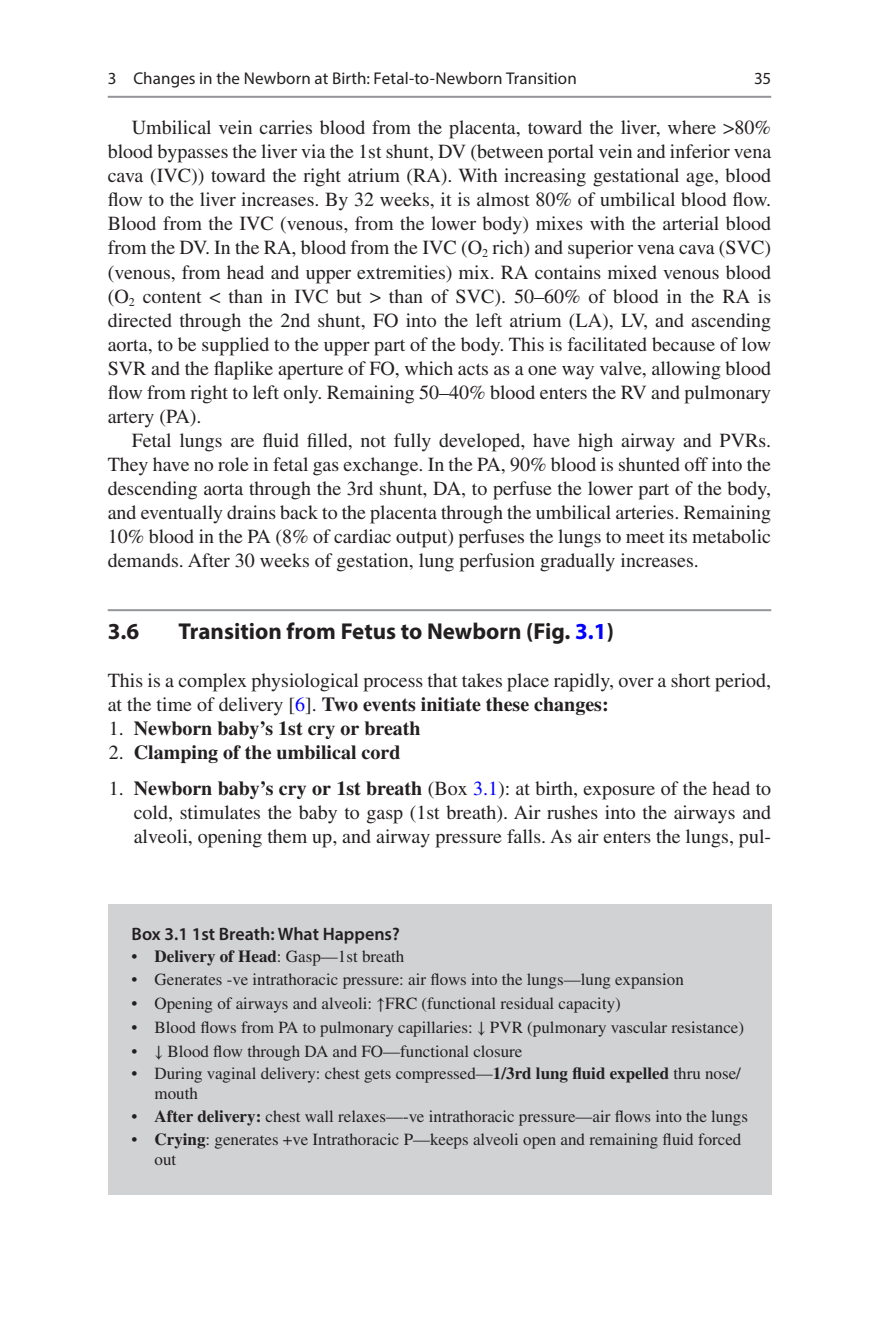
<style>
.page{position:relative;width:879px;height:1333px;background:#fff}
.page>*{position:absolute;margin:0;border:0;box-sizing:border-box;transform-origin:0 0}
._1_hd{font:700 23px "Myriad Pro";color:#231f20}
.Text{font:20px/24px "Times LT Std";color:#231f20;text-align:justify}
.Text_flush{font:20px/24px "Times LT Std";color:#231f20}
.t1{font:700 20px "Times LT Std";color:#231f20}
.B_1hd_Overview{font:600 18px "Myriad Pro";color:#231f20}
.T_Body{font:17px/20px "Times LT Std";color:#231f20}
.t2{font:17px "Myriad Pro";letter-spacing:.005em;color:#231f20}
.s1{color:#00f}
.s2{font-weight:700}
.s3{font-weight:400}
.s4{font-family:"STIX General"}
</style>
<div class="page">
<hr style="left:108px;top:609px;width:663px;height:2px;background:#939598">
<div style="left:108px;top:903px;width:663px;height:291px;background:#d1d2d4"></div>
<hr style="left:108px;top:96px;width:663px;height:2px;background:#939598">
<p class="t2" style="left:108px;top:68px;width:470px">3 Changes in the Newborn at Birth: Fetal-to-Newborn Transition</p>
<p class="t2" style="left:754px;top:68px;width:19px">35</p>
<p class="Text" style="left:108px;top:116px;width:665px;text-indent:24px">Umbilical vein carries blood from the placenta, toward the liver, where &gt;80% blood bypasses the liver via the 1st shunt, DV (between portal vein and inferior vena cava (IVC)) toward the right atrium (RA). With increasing gestational age, blood flow to the liver increases. By 32 weeks, it is almost 80% of umbilical blood flow.<br>Blood from the IVC (venous, from the lower body) mixes with the arterial blood from the DV. In the RA, blood from the IVC (O<sub>2</sub> rich) and superior vena cava (SVC) (venous, from head and upper extremities) mix. RA contains mixed venous blood (O<sub>2</sub> content &lt; than in IVC but &gt; than of SVC). 50–60% of blood in the RA is directed through the 2nd shunt, FO into the left atrium (LA), LV, and ascending aorta, to be supplied to the upper part of the body. This is facilitated because of low SVR and the flaplike aperture of FO, which acts as a one way valve, allowing blood flow from right to left only. Remaining 50–40% blood enters the RV and pulmonary artery (PA).</p>
<p class="Text" style="left:108px;top:428px;width:665px;text-indent:24px">Fetal lungs are fluid filled, not fully developed, have high airway and PVRs.<br>They have no role in fetal gas exchange. In the PA, 90% blood is shunted off into the descending aorta through the 3rd shunt, DA, to perfuse the lower part of the body, and eventually drains back to the placenta through the umbilical arteries. Remaining 10% blood in the PA (8% of cardiac output) perfuses the lungs to meet its metabolic demands. After 30 weeks of gestation, lung perfusion gradually increases.</p>
<h2 class="_1_hd" style="left:108px;top:616px;width:33px">3.6</h2>
<h2 class="_1_hd" style="left:179px;top:616px;width:437px">Transition from Fetus to Newborn (Fig. <span class="s1">3.1</span>)</h2>
<p class="Text_flush" style="left:108px;top:668px;width:665px">This is a complex physiological process that takes place rapidly, over a short period, at the time of delivery [<span class="s1">6</span>]. <span class="s2">Two events initiate these changes:</span></p>
<p class="t1" style="left:109px;top:716px;width:313px"><span class="s3">1.</span> Newborn baby’s 1st cry or breath</p>
<p class="t1" style="left:109px;top:740px;width:293px"><span class="s3">2.</span> Clamping of the umbilical cord</p>
<p class="Text" style="left:134px;top:776px;width:639px;text-indent:-25px">1. <span class="s2">Newborn baby’s cry or 1st breath</span> (Box <span class="s1">3.1</span>): at birth, exposure of the head to cold, stimulates the baby to gasp (1st breath). Air rushes into the airways and alveoli, opening them up, and airway pressure falls. As air enters the lungs, pul-</p>
<p class="B_1hd_Overview" style="left:132px;top:922px;width:270px">Box 3.1 1st Breath: What Happens?</p>
<p class="T_Body" style="left:132px;top:946px;width:274px">• <span class="s2">Delivery of Head</span>: Gasp—1st breath</p>
<p class="T_Body" style="left:132px;top:969px;width:554px">• Generates -ve intrathoracic pressure: air flows into the lungs—lung expansion</p>
<p class="T_Body" style="left:132px;top:993px;width:491px">• Opening of airways and alveoli: <span class="s4">↑</span>FRC (functional residual capacity)</p>
<p class="T_Body" style="left:132px;top:1016px;width:614px">• Blood flows from PA to pulmonary capillaries: <span class="s4">↓</span> PVR (pulmonary vascular resistance)</p>
<p class="T_Body" style="left:132px;top:1040px;width:392px">• <span class="s4">↓</span> Blood flow through DA and FO—functional closure</p>
<p class="T_Body" style="left:154px;top:1063px;width:588px;text-indent:-23px">• During vaginal delivery: chest gets compressed—<span class="s2">1/3rd lung fluid expelled</span> thru nose/ mouth</p>
<p class="T_Body" style="left:132px;top:1106px;width:618px">• <span class="s2">After delivery:</span> chest wall relaxes—-ve intrathoracic pressure—air flows into the lungs</p>
<p class="T_Body" style="left:154px;top:1128px;width:588px;text-indent:-23px">• <span class="s2">Crying</span>: generates +ve Intrathoracic P—keeps alveoli open and remaining fluid forced out</p>
</div>
